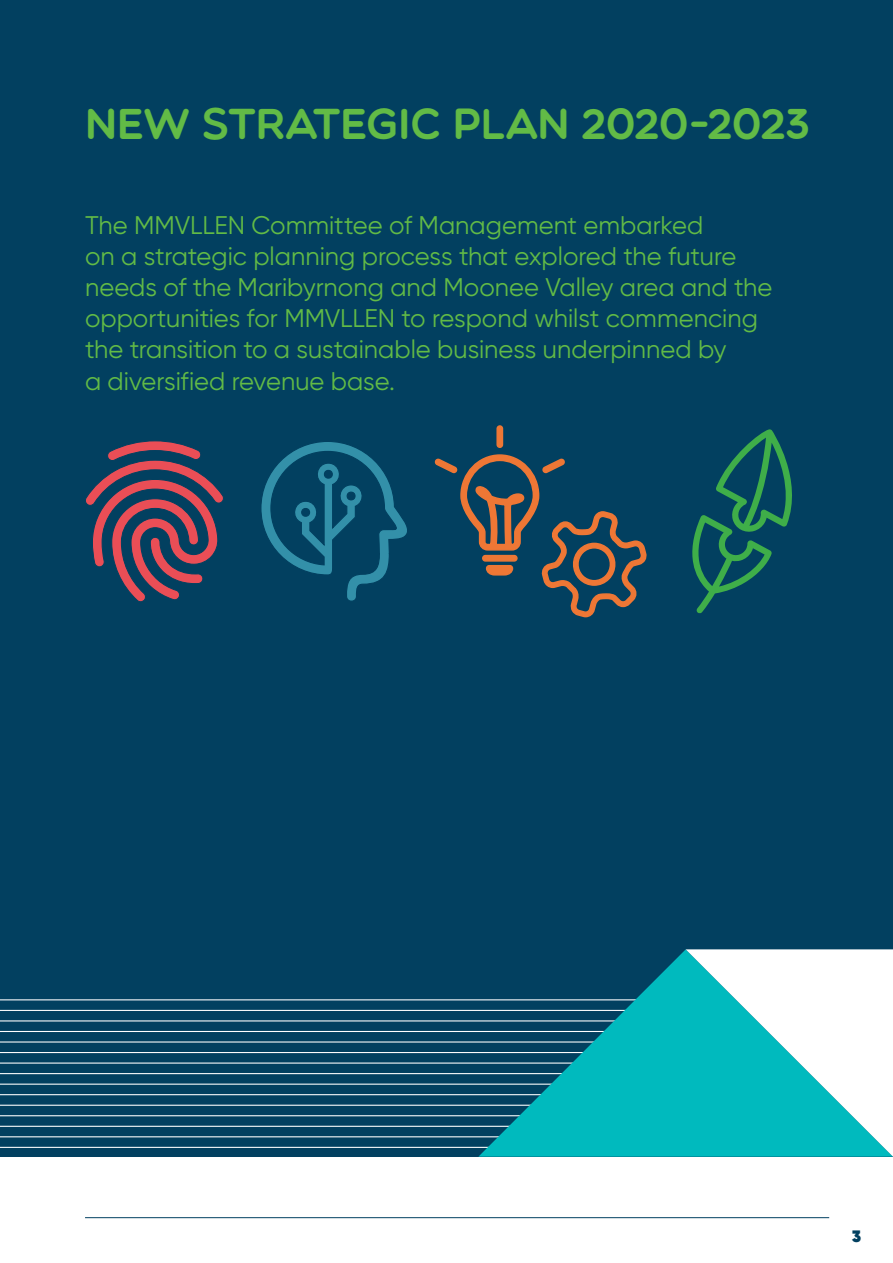
<style>
.page{position:relative;width:893px;height:1263px;background:#fff}
.page>*{position:absolute;margin:0;border:0;box-sizing:border-box;transform-origin:0 0}
.t1{font:43.5px "Multicolore";letter-spacing:-.015em;color:#62bb46}
.t2{font:25.5px/31.2px "Gilroy";color:#62bb46}
.t3{font:800 16.5px "Gilroy";color:#024060}
</style>
<div class="page">
<div style="left:0;top:0;width:893px;height:1157px;background:#024060"></div>
<hr style="left:0;top:1147px;width:716px;height:1px;background:#fff">
<hr style="left:0;top:1136px;width:716px;height:1px;background:#fff">
<hr style="left:0;top:1126px;width:716px;height:1px;background:#fff">
<hr style="left:0;top:1115px;width:716px;height:1px;background:#fff">
<hr style="left:0;top:1105px;width:716px;height:1px;background:#fff">
<hr style="left:0;top:1094px;width:716px;height:1px;background:#fff">
<hr style="left:0;top:1083px;width:716px;height:2px;background:#fff">
<hr style="left:0;top:1073px;width:716px;height:1px;background:#fff">
<hr style="left:0;top:1062px;width:716px;height:1px;background:#fff">
<hr style="left:0;top:1010px;width:716px;height:1px;background:#fff">
<hr style="left:0;top:1052px;width:716px;height:1px;background:#fff">
<hr style="left:0;top:999px;width:716px;height:1px;background:#fff">
<hr style="left:0;top:1041px;width:716px;height:1px;background:#fff">
<hr style="left:0;top:1031px;width:716px;height:1px;background:#fff">
<hr style="left:0;top:1020px;width:716px;height:1px;background:#fff">
<svg style="left:478px;top:949px;width:208px;height:208px;fill:#02babe"></svg>
<hr style="left:85px;top:1217px;width:744px;height:1px;background:#024060">
<svg style="left:686px;top:949px;width:207px;height:208px;background:#7fdcde"></svg>
<svg style="left:85px;top:441px;width:139px;height:161px"></svg>
<svg style="left:261px;top:442px;width:146px;height:159px"></svg>
<div style="left:497px;top:426px;width:5px;height:21px;background:#ee7735;border-radius:3px"></div>
<div style="left:496px;top:425px;width:7px;height:23px;border:2px solid #ee7735;border-radius:3px"></div>
<svg style="left:434px;top:454px;width:213px;height:164px"></svg>
<svg style="left:692px;top:429px;width:100px;height:184px"></svg>
<h1 class="t1" style="left:85px;top:98px;width:726px">NEW STRATEGIC PLAN 2020-2023</h1>
<p class="t2" style="left:85px;top:209px;width:689px">The MMVLLEN Committee of Management embarked<br>on a strategic planning process that explored the future needs of the Maribyrnong and Moonee Valley area and the opportunities for MMVLLEN to respond whilst commencing the transition to a sustainable business underpinned by<br>a diversified revenue base.</p>
<p class="t3" style="left:852px;top:1226px;width:10px">3</p>
</div>
